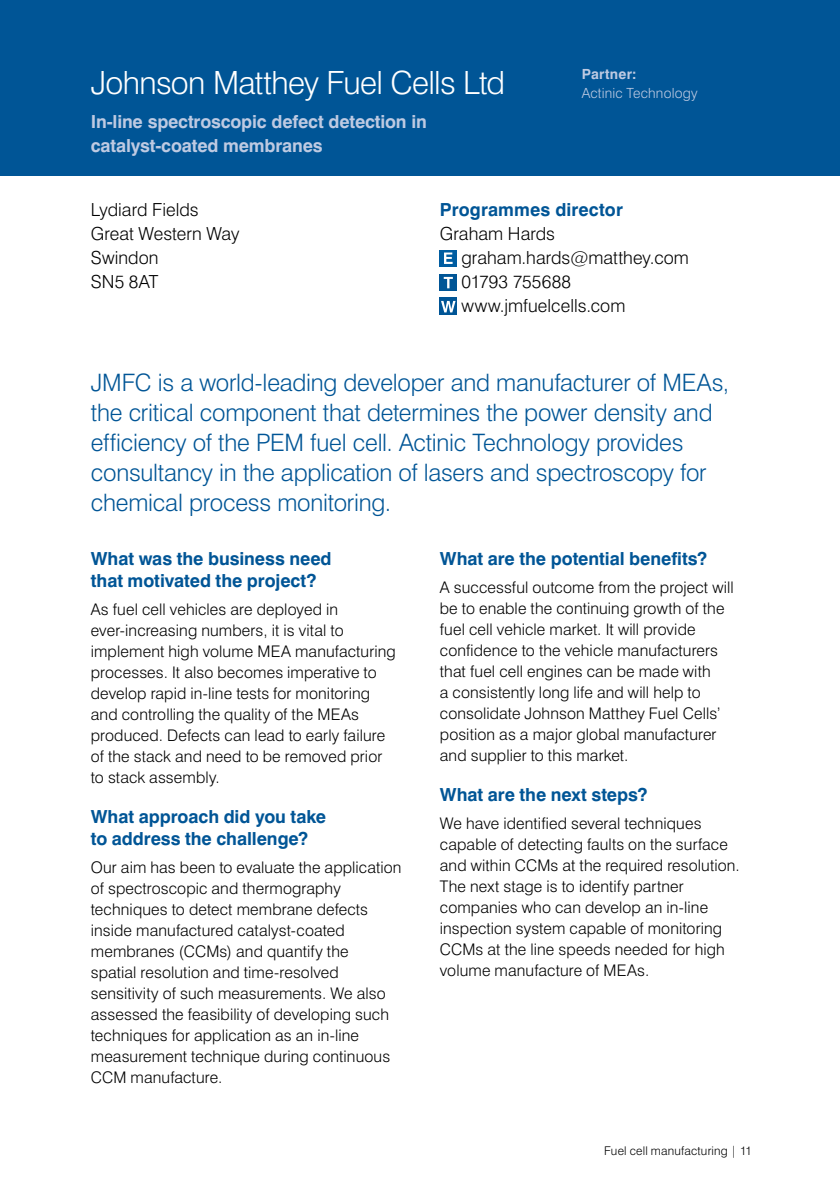
<style>
.page{position:relative;width:840px;height:1191px;background:#fff}
.page>*{position:absolute;margin:0;border:0;box-sizing:border-box;transform-origin:0 0}
.t1{font:300 32px "Swiss 721 BT";letter-spacing:-.02em;color:#fff}
.t2{font:300 24px/30px "Swiss 721 BT";letter-spacing:-.01em;color:#005596}
.t3{font:700 18px/22px "Swiss 721 BT";letter-spacing:-.005em;color:#005596}
.t4{font:300 18px/24px "Swiss 721 BT";letter-spacing:.005em;color:#000}
.t5{font:700 18px/24px "Swiss 721 BT";letter-spacing:-.01em;color:#becae2}
.t6{font:300 16px/21px "Swiss 721 BT";letter-spacing:.005em;color:#000}
.t7{font:300 14px "Swiss 721 BT";letter-spacing:.01em;color:#becae2}
.t8{font:700 14px "Swiss 721 BT";letter-spacing:.015em;color:#becae2}
.t9{font:300 12px "Swiss 721 BT";letter-spacing:.015em;color:#000}
</style>
<div class="page">
<div style="left:0;top:0;width:839px;height:176px;background:#005596"></div>
<div style="left:439px;top:250px;width:17px;height:17px;background:#005da1"></div>
<svg style="left:444px;top:252px;width:8px;height:12px"></svg>
<div style="left:439px;top:274px;width:17px;height:17px;background:#005596"></div>
<svg style="left:443px;top:277px;width:9px;height:11px"></svg>
<svg style="left:439px;top:298px;width:17px;height:17px"></svg>
<svg style="left:441px;top:301px;width:14px;height:11px"></svg>
<h1 class="t1" style="left:91px;top:63px;width:415px">Johnson Matthey Fuel Cells Ltd</h1>
<p class="t5" style="left:91px;top:109px;width:337px">In-line spectroscopic defect detection in catalyst-coated membranes</p>
<p class="t8" style="left:581px;top:66px;width:56px">Partner:</p>
<p class="t7" style="left:581px;top:84px;width:117px">Actinic Technology</p>
<p class="t4" style="left:91px;top:197px;width:150px">Lydiard Fields<br>Great Western Way<br>Swindon<br>SN5 8AT</p>
<p class="t3" style="left:439px;top:198px;width:184px">Programmes director</p>
<p class="t4" style="left:461px;top:221px;width:229px;text-indent:-22px">Graham Hards graham.hards@matthey.com<br>01793 755688 www.jmfuelcells.com</p>
<p class="t2" style="left:91px;top:367px;width:639px">JMFC is a world-leading developer and manufacturer of MEAs, the critical component that determines the power density and efficiency of the PEM fuel cell. Actinic Technology provides consultancy in the application of lasers and spectroscopy for chemical process monitoring.</p>
<p class="t3" style="left:91px;top:547px;width:242px">What was the business need that motivated the project?</p>
<p class="t6" style="left:91px;top:598px;width:306px">As fuel cell vehicles are deployed in ever-increasing numbers, it is vital to implement high volume MEA manufacturing processes. It also becomes imperative to develop rapid in-line tests for monitoring and controlling the quality of the MEAs produced. Defects can lead to early failure of the stack and need to be removed prior to stack assembly.</p>
<p class="t3" style="left:91px;top:805px;width:237px">What approach did you take to address the challenge?</p>
<p class="t6" style="left:91px;top:856px;width:312px">Our aim has been to evaluate the application of spectroscopic and thermography techniques to detect membrane defects inside manufactured catalyst-coated membranes (CCMs) and quantify the<br>spatial resolution and time-resolved sensitivity of such measurements. We also assessed the feasibility of developing such techniques for application as an in-line measurement technique during continuous CCM manufacture.</p>
<p class="t3" style="left:439px;top:547px;width:269px">What are the potential benefits?</p>
<p class="t6" style="left:439px;top:576px;width:295px">A successful outcome from the project will be to enable the continuing growth of the fuel cell vehicle market. It will provide confidence to the vehicle manufacturers that fuel cell engines can be made with<br>a consistently long life and will help to consolidate Johnson Matthey Fuel Cells’ position as a major global manufacturer and supplier to this market.</p>
<p class="t3" style="left:439px;top:783px;width:209px">What are the next steps?</p>
<p class="t6" style="left:439px;top:812px;width:301px">We have identified several techniques capable of detecting faults on the surface and within CCMs at the required resolution.<br>The next stage is to identify partner companies who can develop an in-line inspection system capable of monitoring CCMs at the line speeds needed for high volume manufacture of MEAs.</p>
<p class="t9" style="left:603px;top:1143px;width:149px">Fuel cell manufacturing | 11</p>
</div>
